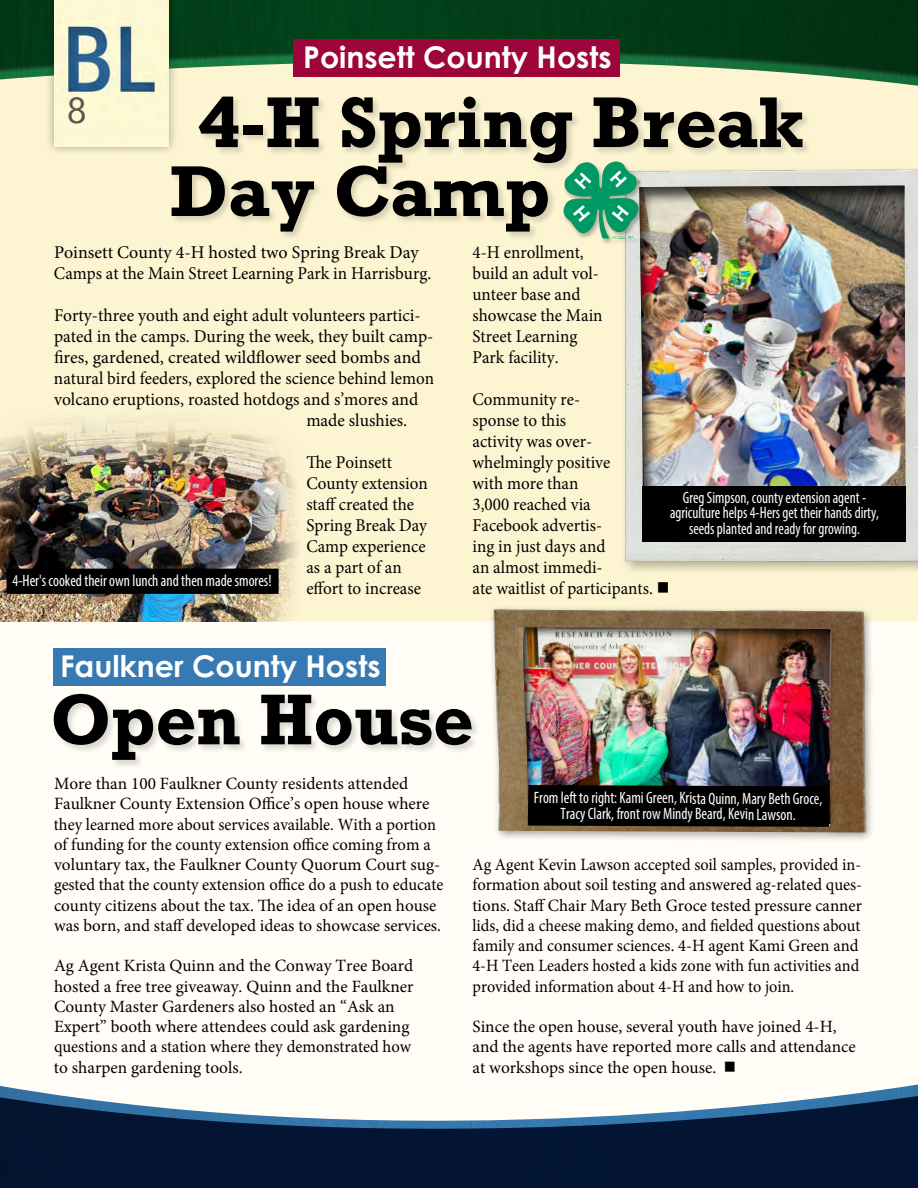
<style>
.page{position:relative;width:918px;height:1188px;background:#fff}
.page>*{position:absolute;margin:0;border:0;box-sizing:border-box;transform-origin:0 0}
.t1{font:700 67.35px "Rockwell";color:#000}
.t2{font:36px "Avenir";color:#5e514e}
.t3{font:700 30px "Century Gothic Pro";color:#fff}
.t4{font:18px/21px "Minion Pro";color:#000;scale:.95 1}
.t5{font:18px "Minion Pro";color:#000}
.t6{font:17.25px/20.2px "Minion Pro";color:#000}
.t7{font:17.25px/20.2px "Minion Pro";color:#000;scale:.94 1}
.t8{font:condensed 16.5px/15.8px "Myriad Pro";color:#fff;text-align:center;scale:.93 1}
.t9{font:condensed 16.5px/15.8px "Myriad Pro";color:#fff;text-align:center;scale:.91 1}
</style>
<div class="page">
<div style="left:0;top:0;width:918px;height:717px;background:#fdf4d2"></div>
<img style="left:0;top:0;width:918px;height:86px">
<div style="left:0;top:621px;width:918px;height:513px;background:#fffdf6"></div>
<img style="left:0;top:1084px;width:918px;height:104px">
<div style="left:44px;top:0;width:135px;height:157px;background:#000;opacity:.35"></div>
<img style="left:54px;top:0;width:115px;height:147px">
<div style="left:198px;top:95px;width:614px;height:77px;background:#000;opacity:.15"></div>
<div style="left:53px;top:693px;width:427px;height:76px;background:#000;opacity:.15"></div>
<div style="left:170px;top:164px;width:387px;height:77px;background:#000;opacity:.15"></div>
<img style="left:615px;top:149px;width:303px;height:420px">
<img style="left:625px;top:174px;width:293px;height:337px">
<div style="left:643px;top:486px;width:263px;height:56px;background:#000"></div>
<div style="left:489px;top:604px;width:386px;height:239px;background:#000;opacity:.4"></div>
<img style="left:476px;top:604px;width:399px;height:229px">
<div style="left:528px;top:785px;width:301px;height:42px;background:#000"></div>
<div style="left:293px;top:39px;width:326px;height:38px;background:#9d053b"></div>
<div style="left:53px;top:648px;width:333px;height:38px;background:#3779b3"></div>
<img style="left:0;top:417px;width:298px;height:204px">
<div style="left:6px;top:569px;width:273px;height:25px;background:#000"></div>
<div style="left:562px;top:160px;width:83px;height:85px;background:#000;opacity:.3"></div>
<svg style="left:564px;top:162px;width:77px;height:77px;background:#57b289"></svg>
<h3 class="t3" style="left:303px;top:38px;width:310px">Poinsett County Hosts</h3>
<h2 class="t2" style="left:67px;top:82px;width:22px">8</h2>
<h1 class="t1" style="left:198px;top:79px;width:608px">4-H Spring Break</h1>
<h1 class="t1" style="left:171px;top:148px;width:381px">Day Camp</h1>
<p class="t5" style="left:54px;top:240px;width:366px">Poinsett County 4-H hosted two Spring Break Day</p>
<p class="t4" style="left:472px;top:242px;width:139px">4-H enrollment, build an adult vol&shy;unteer base and showcase the Main<br>Street Learning<br>Park facility.</p>
<p class="t4" style="left:472px;top:389px;width:209px">Community re-<br>sponse to this<br>activity was over&shy;whelmingly positive<br>with more than<br>3,000 reached via<br>Facebook advertis-<br>ing in just days and<br>an almost immedi-<br>ate waitlist of participants. ■</p>
<p class="t4" style="left:54px;top:263px;width:399px">Camps at the Main Street Learning Park in Harrisburg.</p>
<p class="t5" style="left:54px;top:303px;width:368px">Forty-three youth and eight adult volunteers partici-</p>
<p class="t5" style="left:54px;top:324px;width:381px">pated in the camps. During the week, they built camp-</p>
<p class="t5" style="left:54px;top:345px;width:369px">fires, gardened, created wildflower seed bombs and</p>
<p class="t4" style="left:54px;top:368px;width:402px">natural bird feeders, explored the science behind lemon</p>
<p class="t5" style="left:54px;top:387px;width:366px">volcano eruptions, roasted hotdogs and s’mores and</p>
<p class="t5" style="left:306px;top:408px;width:102px">made slushies.</p>
<p class="t4" style="left:306px;top:452px;width:129px">The Poinsett<br>County extension staff created the<br>Spring Break Day<br>Camp experience as a part of an effort to increase</p>
<p class="t9" style="left:670px;top:489px;width:231px">Greg Simpson, county extension agent - agriculture helps 4-Hers get their hands dirty, seeds planted and ready for growing.</p>
<p class="t8" style="left:12px;top:573px;width:280px">4-Her's cooked their own lunch and then made smores!</p>
<h3 class="t3" style="left:60px;top:647px;width:322px">Faulkner County Hosts</h3>
<h1 class="t1" style="left:50px;top:676px;width:425px">Open House</h1>
<p class="t6" style="left:54px;top:774px;width:391px">More than 100 Faulkner County residents attended Faulkner County Extension Office’s open house where they learned more about services available. With a portion of funding for the county extension office coming from a voluntary tax, the Faulkner County Quorum Court sug&shy;gested that the county extension office do a push to educate county citizens about the tax. The idea of an open house was born, and staff developed ideas to showcase services.</p>
<p class="t6" style="left:54px;top:956px;width:361px">Ag Agent Krista Quinn and the Conway Tree Board hosted a free tree giveaway. Quinn and the Faulkner County Master Gardeners also hosted an “Ask an Expert” booth where attendees could ask gardening questions and a station where they demonstrated how to sharpen gardening tools.</p>
<p class="t8" style="left:534px;top:790px;width:312px">From left to right: Kami Green, Krista Quinn, Mary Beth Groce,<br>Tracy Clark, front row Mindy Beard, Kevin Lawson.</p>
<p class="t7" style="left:472px;top:855px;width:416px">Ag Agent Kevin Lawson accepted soil samples, provided in&shy;formation about soil testing and answered ag-related ques&shy;tions. Staff Chair Mary Beth Groce tested pressure canner lids, did a cheese making demo, and fielded questions about family and consumer sciences. 4-H agent Kami Green and 4-H Teen Leaders hosted a kids zone with fun activities and provided information about 4-H and how to join.</p>
<p class="t6" style="left:472px;top:1017px;width:385px">Since the open house, several youth have joined 4-H, and the agents have reported more calls and attendance at workshops since the open house. ■</p>
</div>
